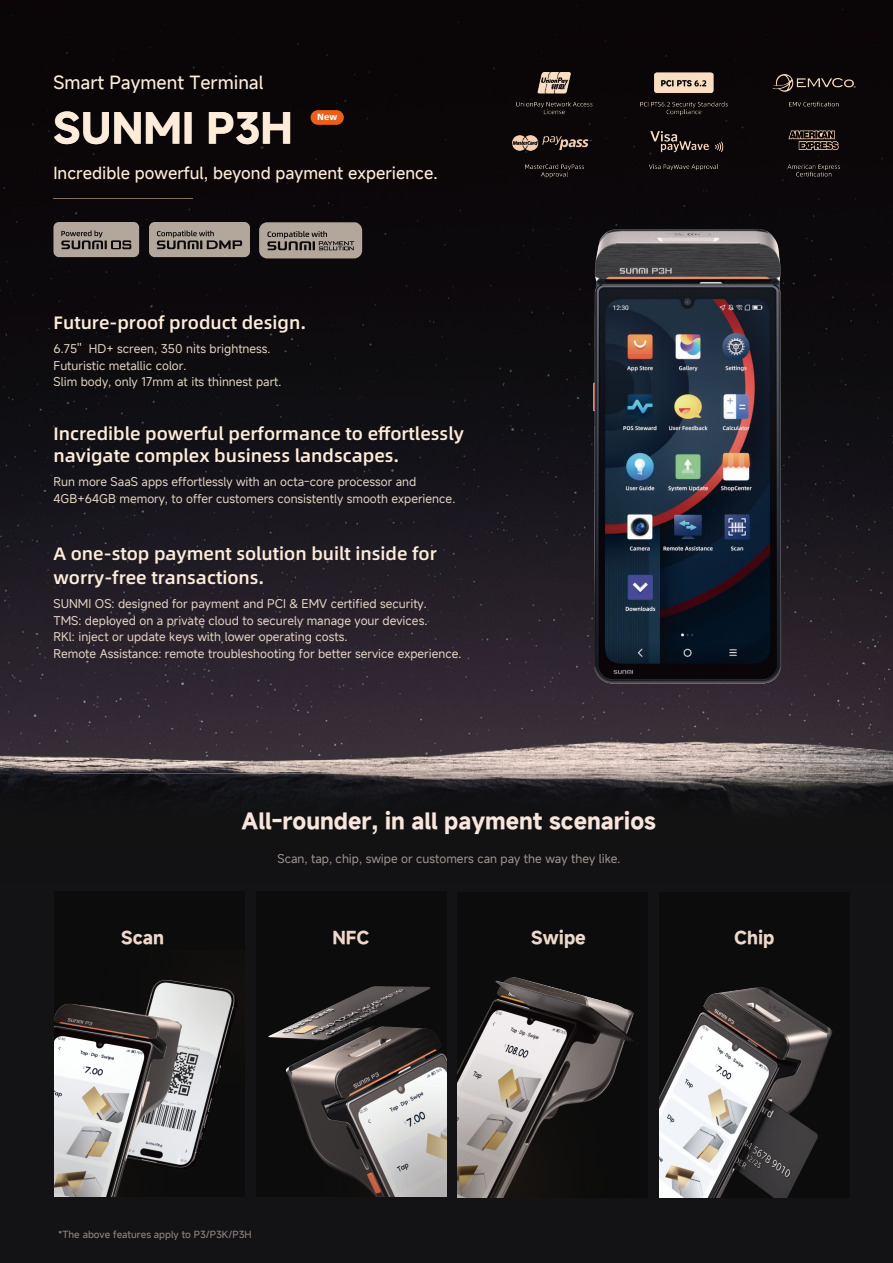
<style>
.page{position:relative;width:893px;height:1263px;background:#fff}
.page>*{position:absolute;margin:0;border:0;box-sizing:border-box;transform-origin:0 0}
.t1{font:700 40.5px "Mi Sans";color:#f8e5db}
.t2{font:700 21.75px "Mi Sans";color:#f8e5db}
.t3{font:18px/21.6px "Alibaba Pu Hui Ti M";color:#fdecda}
.t4{font:500 18px "Mi Sans";color:#fdecda}
.t5{font:700 17.25px "Mi Sans";color:rgb(252 228 214/.95)}
.t6{font:500 16.5px "Mi Sans";color:#fdecda}
.t7{font:12px/16.5px "Mi Sans";color:rgb(253 236 218/.9)}
.t8{font:12px "Mi Sans";color:rgb(246 228 218/.8)}
.t9{font:500 9.75px "Mi Sans";color:#f6e4da}
.t10{font:9px "Alibaba Pu Hui Ti B";color:#fff}
</style>
<div class="page">
<img style="left:0;top:0;width:893px;height:762px">
<div style="left:0;top:819px;width:893px;height:444px;background:#131215"></div>
<svg style="left:0;top:762px;width:893px;height:57px;background:#3b3738"></svg>
<hr style="left:53px;top:198px;width:140px;height:1px;background:#fbd7ba">
<hr style="left:53px;top:773px;width:795px;height:1px;background:#fbd7ba">
<svg style="left:53px;top:222px;width:86px;height:35px;background:#9a8f85"></svg>
<svg style="left:149px;top:222px;width:101px;height:35px;background:#9a8f85"></svg>
<svg style="left:259px;top:222px;width:103px;height:36px;background:#998e85"></svg>
<div style="left:256px;top:891px;width:190px;height:305px;background:#0c0c0c"></div>
<div style="left:458px;top:892px;width:190px;height:305px;background:#0c0c0c"></div>
<div style="left:659px;top:892px;width:190px;height:305px;background:#0c0c0c"></div>
<div style="left:55px;top:891px;width:190px;height:305px;background:#0c0c0c"></div>
<div style="left:311px;top:110px;width:33px;height:15px;background:#eb5f1a;border-radius:7px"></div>
<img style="left:526px;top:184px;width:312px;height:529px">
<img style="left:55px;top:980px;width:180px;height:216px">
<img style="left:458px;top:977px;width:180px;height:220px">
<img style="left:659px;top:987px;width:174px;height:210px">
<img style="left:268px;top:986px;width:178px;height:210px">
<img style="left:509px;top:72px;width:346px;height:105px">
<h3 class="t4" style="left:53px;top:70px;width:211px">Smart Payment Terminal</h3>
<h1 class="t1" style="left:53px;top:101px;width:241px">SUNMI P3H</h1>
<p class="t10" style="left:317px;top:110px;width:21px">New</p>
<h3 class="t6" style="left:53px;top:162px;width:386px">Incredible powerful, beyond payment experience.</h3>
<h3 class="t3" style="left:53px;top:311px;width:254px">Future-proof product design.</h3>
<p class="t7" style="left:53px;top:340px;width:229px">6.75'' HD+ screen, 350 nits brightness.<br>Futuristic metallic color.<br>Slim body, only 17mm at its thinnest part.</p>
<h3 class="t3" style="left:53px;top:422px;width:412px">Incredible powerful performance to effortlessly navigate complex business landscapes.</h3>
<p class="t7" style="left:53px;top:473px;width:403px">Run more SaaS apps effortlessly with an octa-core processor and<br>4GB+64GB memory, to offer customers consistently smooth experience.</p>
<h3 class="t3" style="left:53px;top:541px;width:385px;line-height:24px">A one-stop payment solution built inside for worry-free transactions.</h3>
<p class="t7" style="left:53px;top:595px;width:409px">SUNMI OS: designed for payment and PCI &amp; EMV certified security.<br>TMS: deployed on a private cloud to securely manage your devices.<br>RKl: inject or update keys with lower operating costs.<br>Remote Assistance: remote troubleshooting for better service experience.</p>
<h2 class="t2" style="left:242px;top:807px;width:416px">All-rounder, in all payment scenarios</h2>
<p class="t8" style="left:277px;top:851px;width:344px">Scan, tap, chip, swipe or customers can pay the way they like.</p>
<h3 class="t5" style="left:121px;top:926px;width:44px">Scan</h3>
<h3 class="t5" style="left:332px;top:926px;width:39px">NFC</h3>
<h3 class="t5" style="left:531px;top:926px;width:56px">Swipe</h3>
<h3 class="t5" style="left:734px;top:926px;width:42px">Chip</h3>
<p class="t9" style="left:58px;top:1227px;width:195px">*The above features apply to P3/P3K/P3H</p>
</div>
